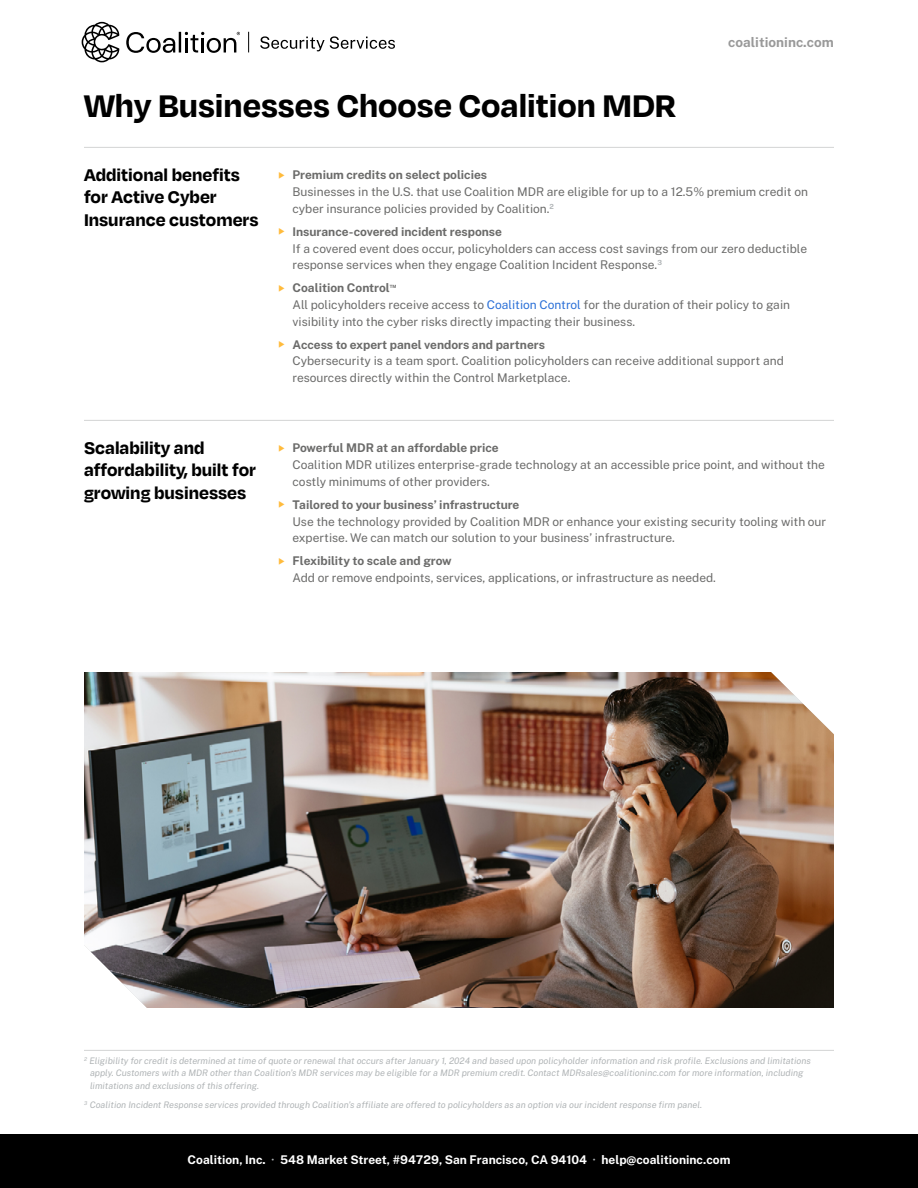
<style>
.page{position:relative;width:918px;height:1188px;background:#fff}
.page>*{position:absolute;margin:0;border:0;box-sizing:border-box;transform-origin:0 0}
.t1{font:700 36px "Degular";color:#000}
.t2{font:700 19.5px/22.5px "Degular";color:#000}
.t3{font:700 13.5px "Public Sans";color:#999}
.t4{font:12px/16.8px "Public Sans";color:#6b6b6a}
.t5{font:700 12px "Public Sans";color:#fff}
.t6{font:italic 9px/12.6px "Public Sans";color:#b0b4b6}
.s1{font-family:"Degular";font-size:8.7px;color:#ffbb3c}
.s2{font-weight:700}
.s3{color:#2b70d7}
.s4{color:#b0b4b6}
</style>
<div class="page">
<img style="left:84px;top:672px;width:750px;height:336px">
<svg style="left:260px;top:36px;width:135px;height:15px"></svg>
<svg style="left:82px;top:22px;width:37px;height:40px"></svg>
<svg style="left:126px;top:32px;width:49px;height:21px"></svg>
<hr style="left:179px;top:32px;width:2px;height:21px;background:#000">
<svg style="left:185px;top:32px;width:55px;height:21px"></svg>
<svg style="left:248px;top:32px;width:1px;height:20px"></svg>
<div style="left:0;top:1134px;width:918px;height:54px;background:#000"></div>
<hr style="left:84px;top:147px;width:750px;height:1px;background:#d3d4d4">
<hr style="left:84px;top:420px;width:750px;height:1px;background:#d3d4d4">
<hr style="left:84px;top:1050px;width:750px;height:1px;background:#d3d4d4">
<h1 class="t1" style="left:84px;top:83px;width:594px">Why Businesses Choose Coalition MDR</h1>
<p class="t3" style="left:728px;top:32px;width:107px">coalitioninc.com</p>
<h2 class="t2" style="left:84px;top:163px;width:176px">Additional benefits for Active Cyber<br>Insurance customers</h2>
<p class="t4" style="left:292px;top:166px;width:517px;text-indent:-15px"><span class="s1">▶</span> <span class="s2">Premium credits on select policies<br></span>Businesses in the U.S. that use Coalition MDR are eligible for up to a 12.5% premium credit on cyber insurance policies provided by Coalition.<sup>2</sup></p>
<p class="t4" style="left:292px;top:222px;width:516px;text-indent:-15px"><span class="s1">▶</span> <span class="s2">Insurance-covered incident response<br></span>If a covered event does occur, policyholders can access cost savings from our zero deductible response services when they engage Coalition Incident Response.<sup>3</sup></p>
<p class="t4" style="left:292px;top:279px;width:499px;text-indent:-15px"><span class="s1">▶</span> <span class="s2">Coalition Control</span><sup>™<br></sup>All policyholders receive access to <span class="s3">Coalition Control</span> for the duration of their policy to gain visibility into the cyber risks directly impacting their business.</p>
<p class="t4" style="left:292px;top:335px;width:493px;text-indent:-15px"><span class="s1">▶</span> <span class="s2">Access to expert panel vendors and partners<br></span>Cybersecurity is a team sport. Coalition policyholders can receive additional support and resources directly within the Control Marketplace.</p>
<h2 class="t2" style="left:84px;top:436px;width:174px">Scalability and affordability, built for growing businesses</h2>
<p class="t4" style="left:292px;top:439px;width:534px;text-indent:-15px"><span class="s1">▶</span> <span class="s2">Powerful MDR at an affordable price<br></span>Coalition MDR utilizes enterprise-grade technology at an accessible price point, and without the costly minimums of other providers.</p>
<p class="t4" style="left:292px;top:495px;width:535px;text-indent:-15px"><span class="s1">▶</span> <span class="s2">Tailored to your business’ infrastructure<br></span>Use the technology provided by Coalition MDR or enhance your existing security tooling with our expertise. We can match our solution to your business’ infrastructure.</p>
<p class="t4" style="left:292px;top:552px;width:425px;text-indent:-15px"><span class="s1">▶</span> <span class="s2">Flexibility to scale and grow<br></span>Add or remove endpoints, services, applications, or infrastructure as needed.</p>
<p class="t6" style="left:90px;top:1054px;width:722px;text-indent:-6px"><sup>2</sup> Eligibility for credit is determined at time of quote or renewal that occurs after January 1, 2024 and based upon policyholder information and risk profile. Exclusions and limitations apply. Customers with a MDR other than Coalition’s MDR services may be eligible for a MDR premium credit. Contact MDRsales@coalitioninc.com for more information, including limitations and exclusions of this offering.</p>
<p class="t6" style="left:84px;top:1098px;width:620px"><sup>3</sup> Coalition Incident Response services provided through Coalition’s affiliate are offered to policyholders as an option via our incident response firm panel.</p>
<p class="t5" style="left:188px;top:1151px;width:544px">Coalition, Inc. <span class="s4">∙</span> 548 Market Street, #94729, San Francisco, CA 94104 <span class="s4">∙</span> help@coalitioninc.com</p>
</div>
